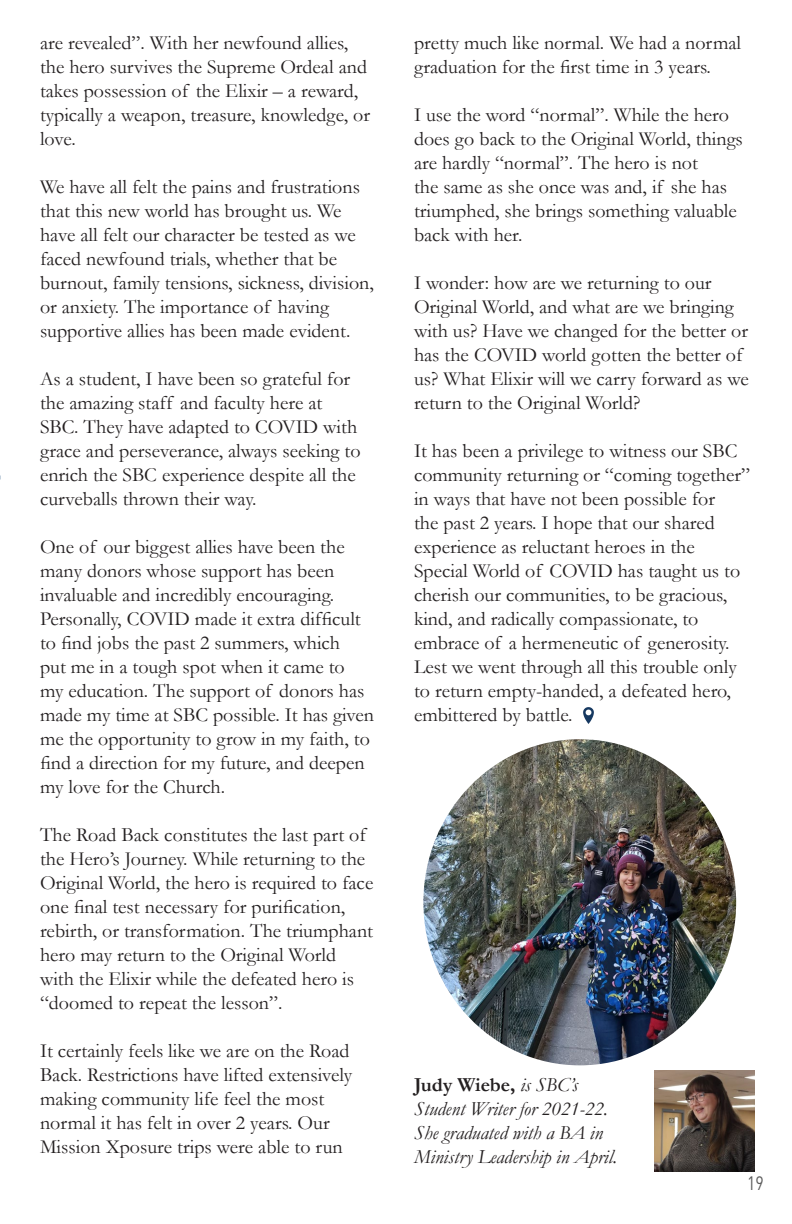
<style>
.page{position:relative;width:792px;height:1224px;background:#fff}
.page>*{position:absolute;margin:0;border:0;box-sizing:border-box;transform-origin:0 0}
.t1{font:20px/24px "Garamond";color:#231f20}
.t2{font:italic 20px/24px "Garamond";color:#231f20}
.t3{font:19.2px "DINOT";color:#5a5a5a;scale:.83 1}
.s1{font-weight:700;font-style:normal}
</style>
<div class="page">
<img style="left:654px;top:1071px;width:101px;height:100px">
<img style="left:583px;top:707px;width:11px;height:16px">
<img style="left:423px;top:739px;width:313px;height:326px">
<p class="t1" style="left:40px;top:30px;width:332px">are revealed”. With her newfound allies, the hero survives the Supreme Ordeal and takes possession of the Elixir – a reward, typically a weapon, treasure, knowledge, or love.</p>
<p class="t1" style="left:40px;top:174px;width:335px">We have all felt the pains and frustrations that this new world has brought us. We have all felt our character be tested as we faced newfound trials, whether that be burnout, family tensions, sickness, division, or anxiety. The importance of having supportive allies has been made evident.</p>
<p class="t1" style="left:40px;top:366px;width:322px">As a student, I have been so grateful for the amazing staff and faculty here at SBC. They have adapted to COVID with grace and perseverance, always seeking to enrich the SBC experience despite all the curveballs thrown their way.</p>
<p class="t1" style="left:40px;top:534px;width:336px">One of our biggest allies have been the many donors whose support has been invaluable and incredibly encouraging.<br>Personally, COVID made it extra difficult to find jobs the past 2 summers, which<br>put me in a tough spot when it came to<br>my education. The support of donors has made my time at SBC possible. It has given me the opportunity to grow in my faith, to find a direction for my future, and deepen my love for the Church.</p>
<p class="t1" style="left:40px;top:822px;width:335px">The Road Back constitutes the last part of the Hero’s Journey. While returning to the Original World, the hero is required to face one final test necessary for purification, rebirth, or transformation. The triumphant hero may return to the Original World with the Elixir while the defeated hero is “doomed to repeat the lesson”.</p>
<p class="t1" style="left:40px;top:1038px;width:314px">It certainly feels like we are on the Road Back. Restrictions have lifted extensively making community life feel the most normal it has felt in over 2 years. Our Mission Xposure trips were able to run</p>
<p class="t1" style="left:414px;top:30px;width:329px">pretty much like normal. We had a normal graduation for the first time in 3 years.</p>
<p class="t1" style="left:414px;top:102px;width:330px">I use the word “normal”. While the hero does go back to the Original World, things are hardly “normal”. The hero is not<br>the same as she once was and, if she has triumphed, she brings something valuable back with her.</p>
<p class="t1" style="left:414px;top:270px;width:336px">I wonder: how are we returning to our Original World, and what are we bringing with us? Have we changed for the better or has the COVID world gotten the better of us? What Elixir will we carry forward as we return to the Original World?</p>
<p class="t1" style="left:414px;top:438px;width:338px">It has been a privilege to witness our SBC community returning or “coming together” in ways that have not been possible for<br>the past 2 years. I hope that our shared experience as reluctant heroes in the Special World of COVID has taught us to cherish our communities, to be gracious, kind, and radically compassionate, to embrace of a hermeneutic of generosity.<br>Lest we went through all this trouble only to return empty-handed, a defeated hero, embittered by battle.</p>
<p class="t2" style="left:414px;top:1072px;width:205px"><span class="s1">Judy Wiebe,</span> is SBC’s<br>Student Writer for 2021-22.<br>She graduated with a BA in<br>Ministry Leadership in April.</p>
<p class="t3" style="left:747px;top:1171px;width:22px">19</p>
</div>
